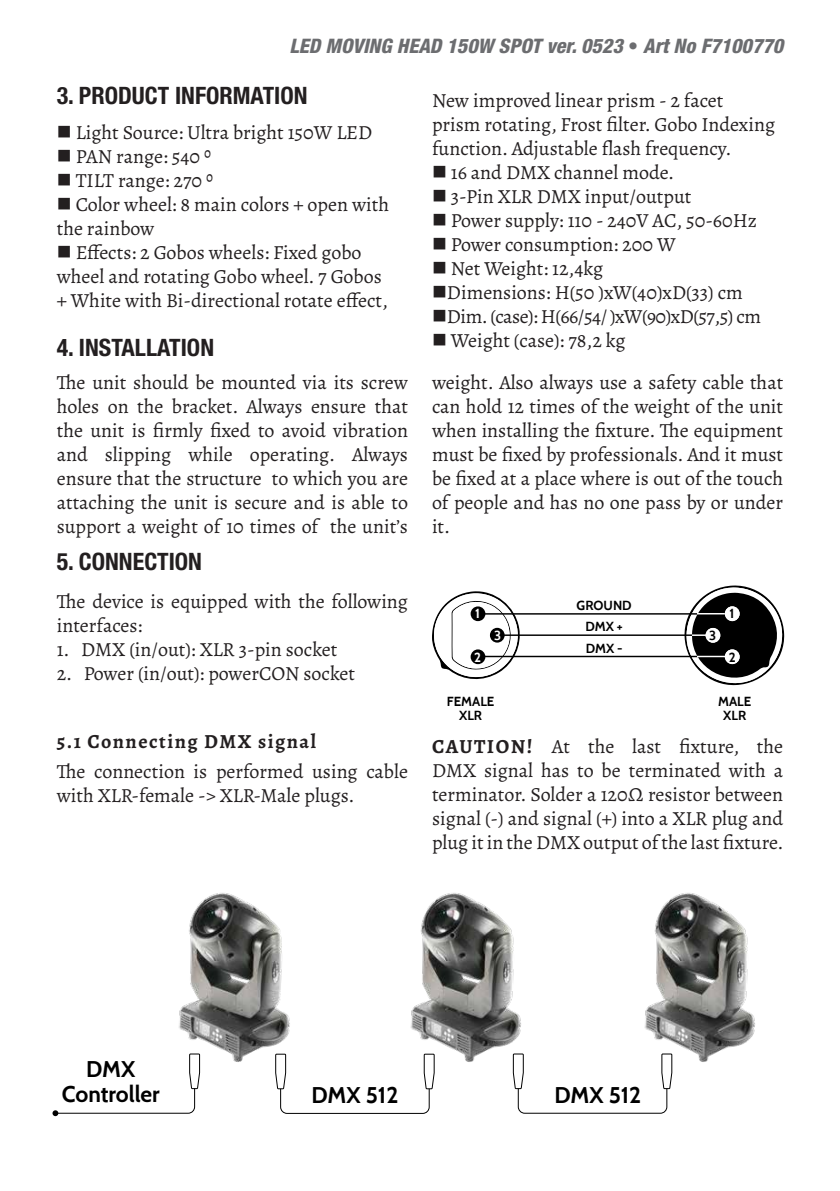
<style>
.page{position:relative;width:840px;height:1191px;background:#fff}
.page>*{position:absolute;margin:0;border:0;box-sizing:border-box;transform-origin:0 0}
.t1{font:700 condensed 24px "Helvetica Neue";color:#231f20}
.t2{font:700 22.6px/25.2px "Cabin";color:#000;text-align:center}
.t3{font:20px/24px "Alegreya";color:#231f20}
.t4{font:italic 800 condensed 20px "Helvetica Neue";color:#6c6d70}
.t5{font:20px "Alegreya";letter-spacing:-.025em;color:#231f20}
.t6{font:700 20px "Alegreya";letter-spacing:.075em;color:#231f20}
.t7{font:700 13.2px/14.6px "Cabin";color:#000;text-align:center}
.t8{font:700 13.2px "Cabin";color:#fff}
.s1{font-weight:400;font-style:normal}
.s2{font-weight:700}
</style>
<div class="page">
<svg style="left:432px;top:591px;width:90px;height:89px"></svg>
<div style="left:489px;top:628px;width:15px;height:14px;background:#000;border-radius:50%"></div>
<div style="left:470px;top:606px;width:15px;height:15px;background:#000;border-radius:50%"></div>
<div style="left:470px;top:649px;width:15px;height:15px;background:#000;border-radius:50%"></div>
<hr style="left:482px;top:613px;width:217px;height:1px;background:#000">
<hr style="left:502px;top:634px;width:189px;height:2px;background:#000">
<hr style="left:483px;top:656px;width:214px;height:1px;background:#000">
<svg style="left:683px;top:585px;width:100px;height:101px"></svg>
<svg style="left:276px;top:1080px;width:158px;height:34px"></svg>
<svg style="left:52px;top:1080px;width:148px;height:36px"></svg>
<svg style="left:513px;top:1080px;width:159px;height:34px"></svg>
<img style="left:179px;top:893px;width:111px;height:187px">
<img style="left:410px;top:893px;width:114px;height:187px">
<img style="left:644px;top:893px;width:111px;height:187px">
<p class="t4" style="left:289px;top:34px;width:495px">LED MOVING HEAD 150W SPOT ver. 0523 <span class="s1">•</span> Art No F7100770</p>
<p class="t1" style="left:57px;top:81px;width:252px">3. PRODUCT INFORMATION</p>
<p class="t3" style="left:432px;top:88px;width:344px">New improved linear prism - 2 facet prism rotating, Frost filter. Gobo Indexing function. Adjustable flash frequency.</p>
<p class="t3" style="left:432px;top:160px;width:243px">■ 16 and DMX channel mode.</p>
<p class="t3" style="left:432px;top:184px;width:261px">■ 3-Pin XLR DMX input/output</p>
<p class="t3" style="left:432px;top:208px;width:326px">■ Power supply: 110 - 240V AC, 50-60Hz</p>
<p class="t3" style="left:432px;top:232px;width:245px">■ Power consumption: 200 W</p>
<p class="t3" style="left:432px;top:256px;width:172px">■ Net Weight: 12,4kg</p>
<p class="t3" style="left:432px;top:280px;width:312px">■Dimensions: H(50 )xW(40)xD(33) cm</p>
<p class="t5" style="left:432px;top:304px;width:330px">■Dim. (case): H(66/54/ )xW(90)xD(57,5) cm</p>
<p class="t3" style="left:432px;top:328px;width:195px">■ Weight (case): 78,2 kg</p>
<p class="t3" style="left:432px;top:371px;width:352px;text-align:justify">weight. Also always use a safety cable that can hold 12 times of the weight of the unit when installing the fixture. The equipment must be fixed by professionals. And it must be fixed at a place where is out of the touch of people and has no one pass by or under it.</p>
<p class="t3" style="left:57px;top:121px;width:317px">■ Light Source: Ultra bright 150W LED</p>
<p class="t3" style="left:57px;top:145px;width:156px">■ PAN range: 540 0</p>
<p class="t3" style="left:57px;top:169px;width:158px">■ TILT range: 270 0</p>
<p class="t3" style="left:57px;top:193px;width:334px">■ Color wheel: 8 main colors + open with the rainbow</p>
<p class="t3" style="left:57px;top:241px;width:332px">■ Effects: 2 Gobos wheels: Fixed gobo wheel and rotating Gobo wheel. 7 Gobos + White with Bi-directional rotate effect,</p>
<p class="t1" style="left:57px;top:332px;width:159px">4. INSTALLATION</p>
<p class="t3" style="left:57px;top:371px;width:352px;text-align:justify">The unit should be mounted via its screw holes on the bracket. Always ensure that the unit is firmly fixed to avoid vibration and slipping while operating. Always ensure that the structure to which you are attaching the unit is secure and is able to support a weight of 10 times of the unit’s</p>
<p class="t1" style="left:57px;top:547px;width:147px">5. CONNECTION</p>
<p class="t3" style="left:57px;top:589px;width:352px">The device is equipped with the following interfaces:</p>
<p class="t3" style="left:57px;top:637px;width:282px">1. DMX (in/out): XLR 3-pin socket</p>
<p class="t3" style="left:57px;top:661px;width:300px">2. Power (in/out): powerCON socket</p>
<p class="t6" style="left:57px;top:728px;width:260px">5.1 Connecting DMX signal</p>
<p class="t3" style="left:57px;top:759px;width:352px">The connection is performed using cable with XLR-female -&gt; XLR-Male plugs.</p>
<p class="t7" style="left:576px;top:593px;width:57px;line-height:21.6px">GROUND<br>DMX +<br>DMX -</p>
<p class="t8" style="left:475px;top:603px;width:6px">1</p>
<p class="t7" style="left:729px;top:605px;width:6px">1</p>
<p class="t8" style="left:493px;top:625px;width:9px">3</p>
<p class="t7" style="left:708px;top:627px;width:9px">3</p>
<p class="t8" style="left:474px;top:646px;width:8px">2</p>
<p class="t7" style="left:728px;top:649px;width:8px">2</p>
<p class="t7" style="left:446px;top:693px;width:49px">FEMALE<br>XLR</p>
<p class="t7" style="left:717px;top:693px;width:35px">MALE<br>XLR</p>
<p class="t3" style="left:432px;top:734px;width:353px;text-align:justify"><span class="s2">CAUTION!</span> At the last fixture, the DMX signal has to be terminated with a terminator. Solder a 120Ω resistor between signal (-) and signal (+) into a XLR plug and plug it in the DMX output of the last fixture.</p>
<p class="t2" style="left:62px;top:1054px;width:99px">DMX<br>Controller</p>
<p class="t2" style="left:311px;top:1081px;width:88px">DMX 512</p>
<p class="t2" style="left:554px;top:1081px;width:88px">DMX 512</p>
</div>
